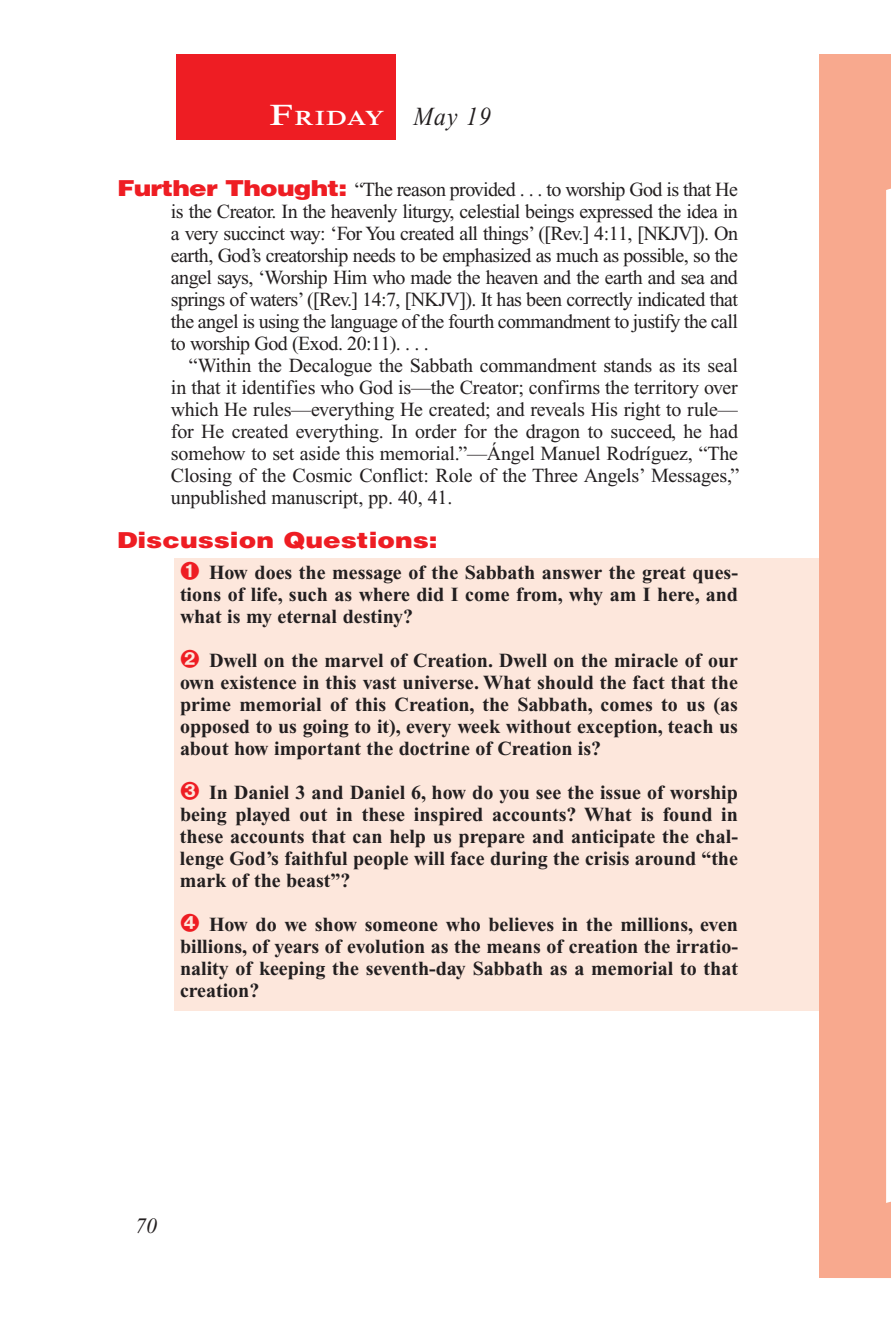
<style>
.page{position:relative;width:891px;height:1332px;background:#fff}
.page>*{position:absolute;margin:0;border:0;box-sizing:border-box;transform-origin:0 0}
.Lesson_Dates{font:italic 26px "Times New Roman PS Std";color:#231f20;scale:.9 1}
.Question{font:900 22px "Helvetica LT Std";color:#ee1d23;scale:1.2 1}
.t1{font:italic 22px "Times New Roman PS Std";color:#231f20}
.Daily_Header{font:600 21px "Times NRMT Std";letter-spacing:.035em;color:#fff;scale:1.1 1}
.Numbered_Bullet_List{font:700 20px/22px "Times New Roman PS Std";color:#231f20;text-align:justify}
.Question_NO_SB{font:20px/22px "Times New Roman PS Std";letter-spacing:-.03em;color:#231f20;text-align:justify}
.Body{font:20px/22px "Times New Roman PS Std";letter-spacing:-.01em;color:#231f20;text-align:justify}
.s1{font-size:30px}
.s2{font-family:"Helvetica LT Std";font-weight:900;font-size:22px;color:#ee1d23}
</style>
<div class="page">
<div style="left:819px;top:54px;width:72px;height:1224px;background:#f8a98e"></div>
<div style="left:176px;top:54px;width:220px;height:86px;background:#ee1d23"></div>
<div style="left:175px;top:558px;width:644px;height:452px;background:#fde7dc"></div>
<p class="Daily_Header" style="left:270px;top:106px;width:106px"><span class="s1">F</span>riday</p>
<p class="Lesson_Dates" style="left:414px;top:102px;width:87px">May 19</p>
<p class="Question_NO_SB" style="left:171px;top:178px;width:569px;text-indent:-54px"><span class="s2">Further Thought:</span> “The reason provided . . . to worship God is that He is the Creator. In the heavenly liturgy, celestial beings expressed the idea in a very succinct way: ‘For You created all things’ ([Rev.] 4:11, [NKJV]). On earth, God’s creatorship needs to be emphasized as much as possible, so the angel says, ‘Worship Him who made the heaven and the earth and sea and springs of waters’ ([Rev.] 14:7, [NKJV]). It has been correctly indicated that the angel is using the language of the fourth commandment to justify the call to worship God (Exod. 20:11). . . .</p>
<p class="Body" style="left:171px;top:354px;width:570px;text-indent:18px">“Within the Decalogue the Sabbath commandment stands as its seal in that it identifies who God is—the Creator; confirms the territory over which He rules—everything He created; and reveals His right to rule— for He created everything. In order for the dragon to succeed, he had somehow to set aside this memorial.”—Ángel Manuel Rodríguez, “The Closing of the Cosmic Conflict: Role of the Three Angels’ Messages,” unpublished manuscript, pp. 40, 41.</p>
<p class="Question" style="left:117px;top:526px;width:269px">Discussion Questions:</p>
<p class="Numbered_Bullet_List" style="left:180px;top:561px;width:560px;text-indent:29px">How does the message of the Sabbath answer the great ques&shy;tions of life, such as where did I come from, why am I here, and what is my eternal destiny?</p>
<p class="Numbered_Bullet_List" style="left:180px;top:649px;width:560px;text-indent:29px">Dwell on the marvel of Creation. Dwell on the miracle of our own existence in this vast universe. What should the fact that the prime memorial of this Creation, the Sabbath, comes to us (as opposed to us going to it), every week without exception, teach us about how important the doctrine of Creation is?</p>
<p class="Numbered_Bullet_List" style="left:180px;top:781px;width:560px;text-indent:29px">In Daniel 3 and Daniel 6, how do you see the issue of worship being played out in these inspired accounts? What is found in these accounts that can help us prepare and anticipate the chal&shy;lenge God’s faithful people will face during the crisis around “the mark of the beast”?</p>
<p class="Numbered_Bullet_List" style="left:180px;top:913px;width:560px;text-indent:29px">How do we show someone who believes in the millions, even billions, of years of evolution as the means of creation the irratio&shy;nality of keeping the seventh-day Sabbath as a memorial to that creation?</p>
<p class="t1" style="left:135px;top:1214px;width:23px">70</p>
</div>
